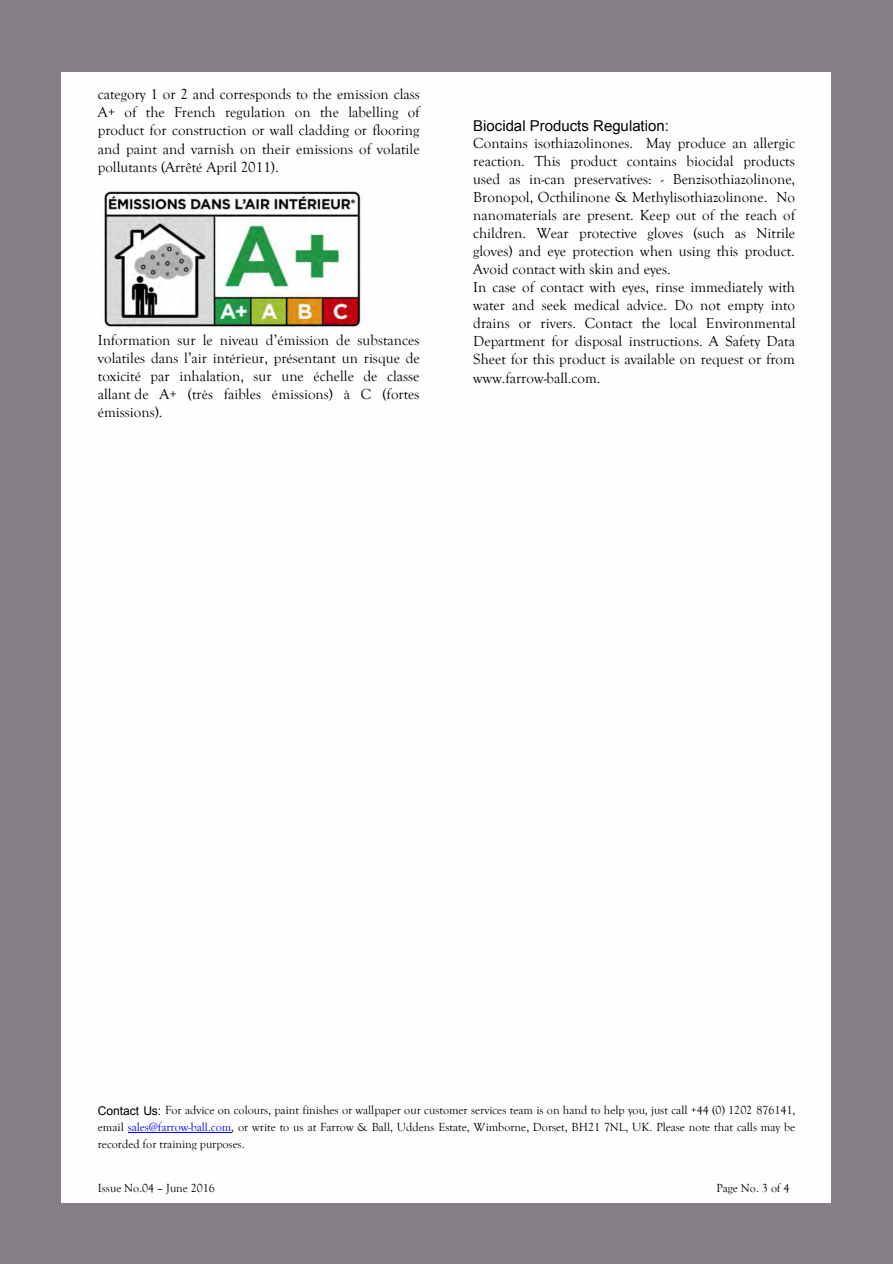
<style>
.page{position:relative;width:893px;height:1264px;background:#fff}
.page>*{position:absolute;margin:0;border:0;box-sizing:border-box;transform-origin:0 0}
.t1{font:15px/18px "Goudy Old Style";color:#000;text-align:justify}
.t2{font:15px "Arial";color:#000}
.t3{font:12px/16.6px "Goudy Old Style";color:#000;text-align:justify}
.s1{font-family:"Arial"}
.s2{color:#00f}
</style>
<div class="page">
<div style="left:0;top:0;width:892px;height:1263px;background:#867f87"></div>
<div style="left:61px;top:72px;width:769px;height:1129px;background:#fefefe"></div>
<hr style="left:128px;top:1131px;width:103px;height:1px;background:#00f">
<img style="left:104px;top:191px;width:260px;height:137px">
<p class="t1" style="left:98px;top:86px;width:323px">category 1 or 2 and corresponds to the emission class A+ of the French regulation on the labelling of product for construction or wall cladding or flooring and paint and varnish on their emissions of volatile pollutants (Arrêté April 2011).</p>
<p class="t1" style="left:98px;top:331px;width:323px">Information sur le niveau d’émission de substances volatiles dans l’air intérieur, présentant un risque de toxicité par inhalation, sur une échelle de classe allant de A+ (très faibles émissions) à C (fortes émissions).</p>
<p class="t2" style="left:473px;top:120px;width:197px">Biocidal Products Regulation:</p>
<p class="t1" style="left:473px;top:135px;width:324px;text-align:left">Contains isothiazolinones. May produce an allergic reaction. This product contains biocidal products used as in-can preservatives: - Benzisothiazolinone, Bronopol, Octhilinone &amp; Methylisothiazolinone. No nanomaterials are present. Keep out of the reach of children. Wear protective gloves (such as Nitrile gloves) and eye protection when using this product.<br>Avoid contact with skin and eyes.<br>In case of contact with eyes, rinse immediately with water and seek medical advice. Do not empty into drains or rivers. Contact the local Environmental Department for disposal instructions. A Safety Data Sheet for this product is available on request or from www.farrow-ball.com.</p>
<p class="t3" style="left:98px;top:1102px;width:699px"><span class="s1">Contact Us:</span> For advice on colours, paint finishes or wallpaper our customer services team is on hand to help you, just call +44 (0) 1202 876141, email <span class="s2">sales@farrow-ball.com</span>, or write to us at Farrow &amp; Ball, Uddens Estate, Wimborne, Dorset, BH21 7NL, UK. Please note that calls may be recorded for training purposes.</p>
<p class="t3" style="left:98px;top:1180px;width:118px">Issue No.04 – June 2016</p>
<p class="t3" style="left:716px;top:1180px;width:74px">Page No. 3 of 4</p>
</div>
